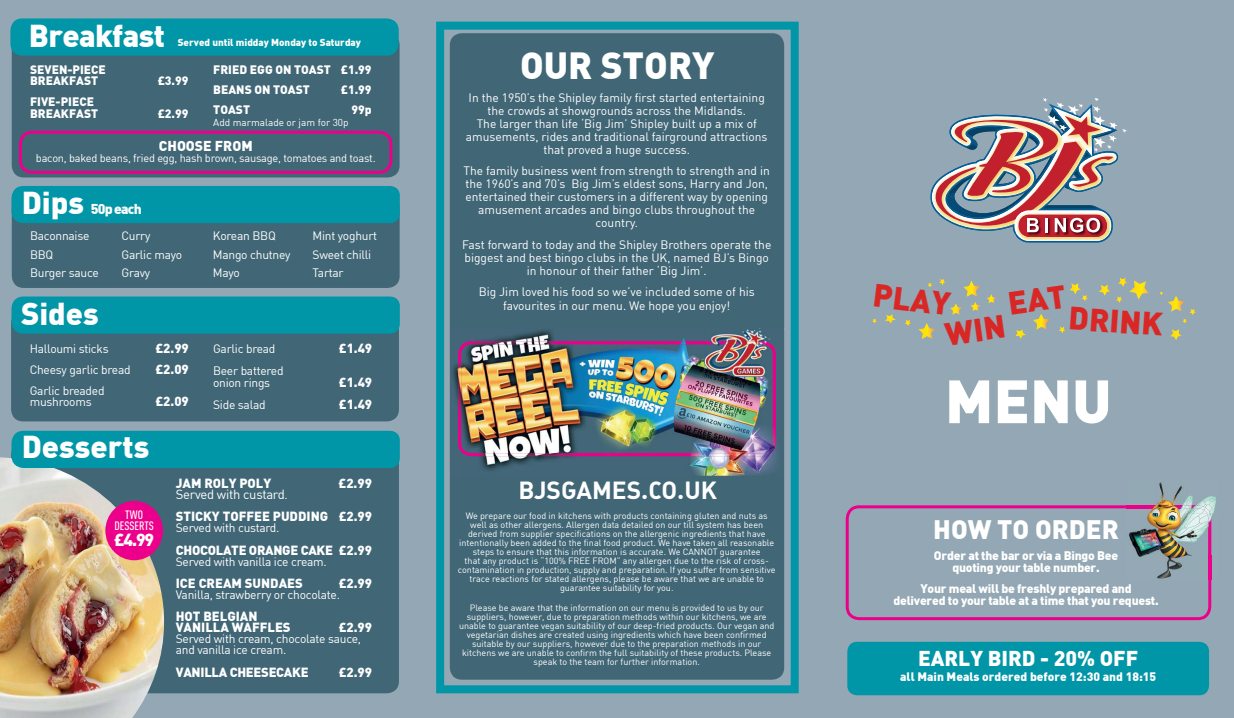
<style>
.page{position:relative;width:1234px;height:718px;background:#fff}
.page>*{position:absolute;margin:0;border:0;box-sizing:border-box;transform-origin:0 0}
.t1{font:900 60px "DIN";color:#fff}
.t2{font:900 37px "DIN";color:#fff}
.t3{font:900 31.5px "DIN";color:#d92726}
.t4{font:900 31px "DIN";color:#fff}
.t5{font:900 31px "DIN";letter-spacing:-.02em;color:#fff}
.t6{font:900 26.1px "DIN";color:#fff}
.t7{font:24.5px "DIN Bold Alternate";color:#fff}
.t8{font:900 21px "DIN";color:#fff}
.t9{font:900 17.2px "DIN";color:#fff}
.t10{font:900 14px "DIN";color:#fff}
.t11{font:900 13px/22.3px "DIN";color:#fff}
.t12{font:900 13px "DIN";letter-spacing:-.02em;color:#fff}
.t13{font:900 12.2px/12.2px "DIN";letter-spacing:-.02em;color:#fff;text-align:center}
.t14{font:12px/13px "DIN";color:#fff;text-align:center}
.t15{font:12px/18.5px "DIN";letter-spacing:-.02em;color:#fff}
.t16{font:900 12px/11px "DIN";color:#fff}
.t17{font:500 12px/11px "DIN Cond";color:#fff;text-align:center}
.t18{font:11px "DIN";letter-spacing:-.02em;color:#fff}
.t19{font:900 10px "DIN";color:#fff}
.t20{font:10px "DIN";color:#fff}
.t21{font:9px/9px "DIN";color:#fff;text-align:center}
.s1{font-size:31px}
.s2{font-weight:400}
.s3{font-weight:400;font-size:12px}
</style>
<div class="page">
<div style="left:0;top:0;width:901px;height:717px;background:#93a8b4"></div>
<div style="left:332px;top:0;width:901px;height:717px;background:#93a8b4"></div>
<div style="left:11px;top:443px;width:388px;height:250px;background:#416676;border-radius:12px"></div>
<div style="left:11px;top:311px;width:388px;height:110px;background:#416676;border-radius:12px"></div>
<div style="left:12px;top:196px;width:387px;height:92px;background:#416676;border-radius:12px"></div>
<div style="left:12px;top:32px;width:387px;height:145px;background:#416676;border-radius:12px"></div>
<div style="left:11px;top:296px;width:389px;height:37px;background:#0096a7"></div>
<svg style="left:19px;top:131px;width:373px;height:43px"></svg>
<div style="left:11px;top:186px;width:389px;height:37px;background:#0096a7"></div>
<svg style="left:436px;top:22px;width:362px;height:671px;background:#406d7d"></svg>
<svg style="left:930px;top:98px;width:196px;height:144px"></svg>
<svg style="left:845px;top:505px;width:365px;height:114px"></svg>
<img style="left:1168px;top:296px;width:16px;height:12px">
<svg style="left:928px;top:283px;width:4px;height:5px"></svg>
<svg style="left:1170px;top:308px;width:25px;height:32px"></svg>
<svg style="left:1099px;top:277px;width:28px;height:26px"></svg>
<img style="left:1129px;top:280px;width:19px;height:19px">
<svg style="left:905px;top:320px;width:6px;height:6px"></svg>
<svg style="left:872px;top:319px;width:5px;height:4px"></svg>
<img style="left:918px;top:323px;width:17px;height:16px">
<svg style="left:885px;top:314px;width:10px;height:10px"></svg>
<div style="left:847px;top:641px;width:361px;height:53px;background:#0096a7;border-radius:10px"></div>
<img style="left:0;top:457px;width:164px;height:260px">
<div style="left:105px;top:500px;width:58px;height:60px;background:#ec008b;border-radius:50%"></div>
<div style="left:11px;top:430px;width:389px;height:37px;background:#0096a7"></div>
<img style="left:1126px;top:482px;width:91px;height:97px">
<img style="left:1126px;top:505px;width:56px;height:3px">
<img style="left:1182px;top:505px;width:28px;height:50px">
<img style="left:1207px;top:554px;width:3px;height:25px">
<div style="left:10px;top:18px;width:388px;height:38px;background:#0096a7;border-radius:12px"></div>
<img style="left:450px;top:329px;width:335px;height:146px">
<img style="left:458px;top:341px;width:317px;height:115px">
<img style="left:704px;top:328px;width:65px;height:48px">
<img style="left:704px;top:341px;width:65px;height:6px">
<svg style="left:939px;top:279px;width:149px;height:60px"></svg>
<h3 class="t5" style="left:29px;top:22px;width:138px">Breakfast</h3>
<p class="t19" style="left:178px;top:38px;width:185px">Served until midday Monday to Saturday</p>
<h3 class="t16" style="left:30px;top:64px;width:77px">SEVEN-PIECE<br>BREAKFAST</h3>
<h3 class="t16" style="left:158px;top:75px;width:32px">£3.99</h3>
<h3 class="t16" style="left:30px;top:96px;width:69px;line-height:12px">FIVE-PIECE<br>BREAKFAST</h3>
<h3 class="t16" style="left:213px;top:60px;width:160px;line-height:20.1px">FRIED EGG ON TOAST £1.99<br>BEANS ON TOAST</h3>
<h3 class="t16" style="left:341px;top:84px;width:32px">£1.99</h3>
<h3 class="t16" style="left:213px;top:104px;width:38px">TOAST</h3>
<h3 class="t16" style="left:351px;top:104px;width:22px">99p</h3>
<p class="t20" style="left:213px;top:116px;width:137px">Add marmalade or jam for 30p</p>
<h3 class="t10" style="left:159px;top:140px;width:95px">CHOOSE FROM</h3>
<p class="t18" style="left:36px;top:151px;width:341px">bacon, baked beans, fried egg, hash brown, sausage, tomatoes and toast.</p>
<h3 class="t16" style="left:158px;top:109px;width:32px">£2.99</h3>
<h3 class="t10" style="left:22px;top:203px;width:121px"><span class="s1">Dips</span> 50p each</h3>
<h3 class="t15" style="left:30px;top:226px;width:70px">Baconnaise<br>BBQ<br>Burger sauce</h3>
<h3 class="t15" style="left:121px;top:226px;width:62px">Curry<br>Garlic mayo<br>Gravy</h3>
<h3 class="t15" style="left:213px;top:226px;width:79px">Korean BBQ<br>Mango chutney<br>Mayo</h3>
<h3 class="t15" style="left:312px;top:226px;width:66px">Mint yoghurt<br>Sweet chilli<br>Tartar</h3>
<h3 class="t4" style="left:21px;top:300px;width:79px">Sides</h3>
<h3 class="t15" style="left:30px;top:339px;width:80px">Halloumi sticks</h3>
<h3 class="t11" style="left:155px;top:338px;width:35px">£2.99</h3>
<h3 class="t15" style="left:30px;top:360px;width:102px">Cheesy garlic bread</h3>
<h3 class="t11" style="left:155px;top:358px;width:35px">£2.09</h3>
<h3 class="t15" style="left:30px;top:385px;width:76px;line-height:11px">Garlic breaded mushrooms</h3>
<h3 class="t11" style="left:155px;top:390px;width:35px">£2.09</h3>
<h3 class="t4" style="left:22px;top:433px;width:129px">Desserts</h3>
<h3 class="t15" style="left:213px;top:339px;width:64px">Garlic bread</h3>
<h3 class="t11" style="left:339px;top:338px;width:35px">£1.49</h3>
<h3 class="t15" style="left:213px;top:364px;width:72px;line-height:12px">Beer battered onion rings</h3>
<h3 class="t11" style="left:339px;top:371px;width:35px">£1.49</h3>
<h3 class="t15" style="left:213px;top:395px;width:54px">Side salad</h3>
<h3 class="t11" style="left:339px;top:393px;width:35px">£1.49</h3>
<h3 class="t17" style="left:114px;top:508px;width:41px">TWO<br>DESSERTS</h3>
<h3 class="t9" style="left:114px;top:532px;width:41px">£4.99</h3>
<h3 class="t11" style="left:176px;top:472px;width:97px">JAM ROLY POLY</h3>
<h3 class="t11" style="left:338px;top:472px;width:35px">£2.99</h3>
<h3 class="t11" style="left:176px;top:483px;width:197px"><span class="s2">Served with custard</span><span class="s3">.<br></span>STICKY TOFFEE PUDDING £2.99</h3>
<h3 class="t15" style="left:176px;top:518px;width:105px">Served with custard.</h3>
<h3 class="t12" style="left:176px;top:543px;width:198px">CHOCOLATE ORANGE CAKE £2.99</h3>
<h3 class="t15" style="left:176px;top:551px;width:152px">Served with vanilla ice cream.</h3>
<h3 class="t11" style="left:176px;top:572px;width:128px">ICE CREAM SUNDAES</h3>
<h3 class="t11" style="left:338px;top:572px;width:35px">£2.99</h3>
<h3 class="t15" style="left:176px;top:584px;width:165px">Vanilla, strawberry or chocolate.</h3>
<h3 class="t11" style="left:176px;top:611px;width:116px;line-height:11px">HOT BELGIAN<br>VANILLA WAFFLES</h3>
<h3 class="t11" style="left:338px;top:616px;width:35px">£2.99</h3>
<h3 class="t15" style="left:176px;top:633px;width:187px;line-height:11px">Served with cream, chocolate sauce, and vanilla ice cream.</h3>
<h3 class="t12" style="left:176px;top:665px;width:134px">VANILLA CHEESECAKE</h3>
<h3 class="t11" style="left:338px;top:661px;width:35px">£2.99</h3>
<h2 class="t2" style="left:520px;top:49px;width:196px">OUR STORY</h2>
<p class="t14" style="left:466px;top:91px;width:303px">In the 1950’s the Shipley family first started entertaining the crowds at showgrounds across the Midlands.<br>The larger than life ‘Big Jim’ Shipley built up a mix of amusements, rides and traditional fairground attractions that proved a huge success.</p>
<h3 class="t14" style="left:463px;top:164px;width:308px">The family business went from strength to strength and in the 1960’s and 70’s Big Jim’s eldest sons, Harry and Jon, entertained their customers in a different way by opening amusement arcades and bingo clubs throughout the country.</h3>
<h3 class="t14" style="left:462px;top:238px;width:311px">Fast forward to today and the Shipley Brothers operate the biggest and best bingo clubs in the UK, named BJ’s Bingo in honour of their father ‘Big Jim’.</h3>
<h3 class="t14" style="left:478px;top:285px;width:277px">Big Jim loved his food so we’ve included some of his favourites in our menu. We hope you enjoy!</h3>
<h3 class="t7" style="left:518px;top:476px;width:200px">BJSGAMES.CO.UK</h3>
<p class="t21" style="left:458px;top:510px;width:319px">We prepare our food in kitchens with products containing gluten and nuts as well as other allergens. Allergen data detailed on our till system has been derived from supplier specifications on the allergenic ingredients that have intentionally been added to the final food product. We have taken all reasonable steps to ensure that this information is accurate. We CANNOT guarantee<br>that any product is “100% FREE FROM” any allergen due to the risk of cross&shy;contamination in production, supply and preparation. If you suffer from sensitive trace reactions for stated allergens, please be aware that we are unable to guarantee suitability for you.</p>
<p class="t21" style="left:459px;top:603px;width:317px">Please be aware that the information on our menu is provided to us by our suppliers, however, due to preparation methods within our kitchens, we are unable to guarantee vegan suitability of our deep-fried products. Our vegan and vegetarian dishes are created using ingredients which have been confirmed suitable by our suppliers, however due to the preparation methods in our kitchens we are unable to confirm the full suitability of these products. Please speak to the team for further information.</p>
<h3 class="t3" style="left:874px;top:281px;width:79px;rotate:7deg">PLAY</h3>
<h3 class="t3" style="left:1069px;top:303px;width:96px;rotate:4deg">DRINK</h3>
<h1 class="t1" style="left:944px;top:374px;width:168px">MENU</h1>
<h3 class="t6" style="left:933px;top:518px;width:187px">HOW TO ORDER</h3>
<h3 class="t13" style="left:933px;top:549px;width:186px">Order at the bar or via a Bingo Bee quoting your table number.</h3>
<h3 class="t13" style="left:893px;top:582px;width:267px">Your meal will be freshly prepared and delivered to your table at a time that you request.</h3>
<h3 class="t8" style="left:917px;top:649px;width:222px">EARLY BIRD - 20% OFF</h3>
<h3 class="t16" style="left:899px;top:671px;width:257px">all Main Meals ordered before 12:30 and 18:15</h3>
</div>
